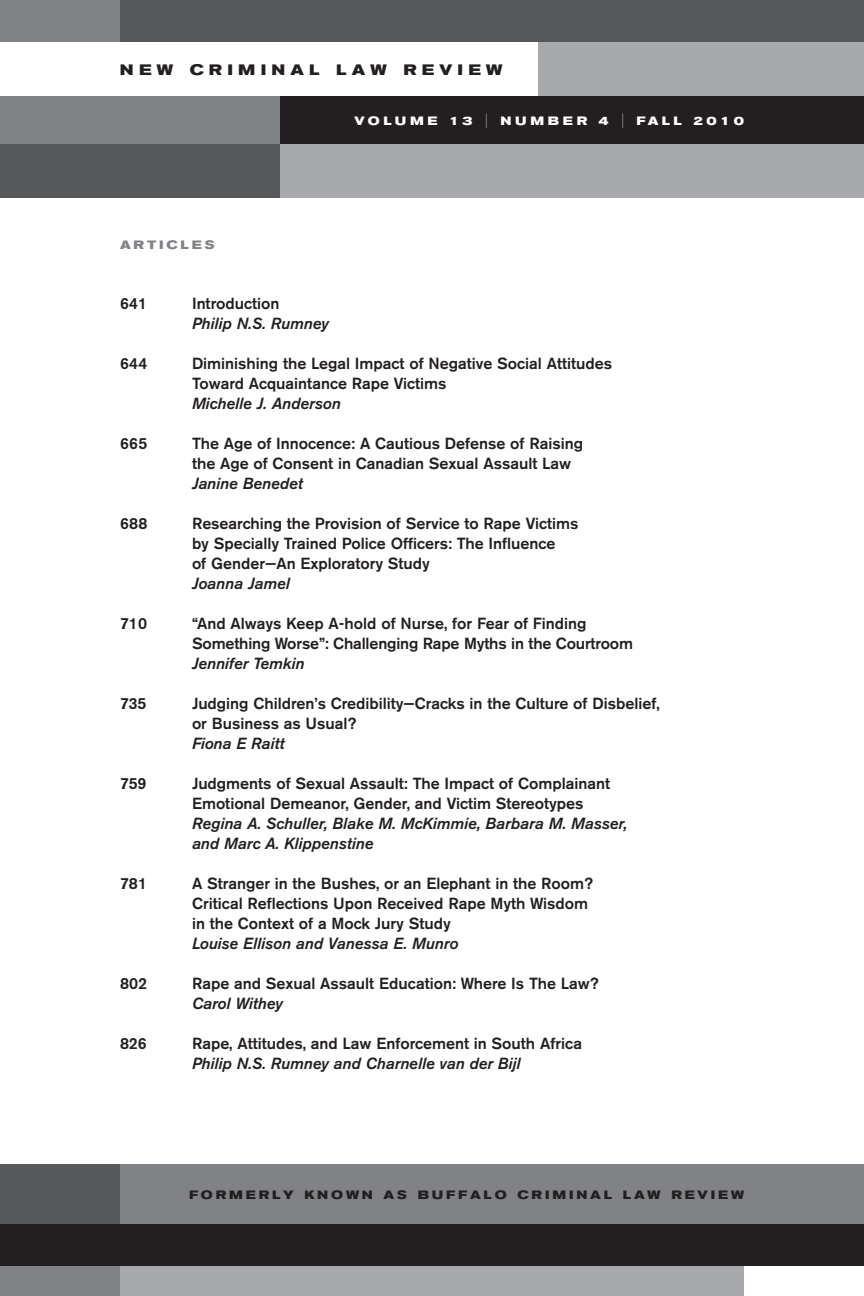
<style>
.page{position:relative;width:864px;height:1296px;background:#fff}
.page>*{position:absolute;margin:0;border:0;box-sizing:border-box;transform-origin:0 0}
.t1{font:500 16px/20px "Akzidenz Grotesk BE";color:#231f20}
.t2{font:italic 500 16px/20px "Akzidenz Grotesk BE";color:#231f20}
.t3{font:700 expanded 15px "Akzidenz Grotesk BE";letter-spacing:.35em;color:#231f20}
.t4{font:700 expanded 12px "Akzidenz Grotesk BE";letter-spacing:.24em;color:#231f20}
.t5{font:700 expanded 12px "Akzidenz Grotesk BE";letter-spacing:.28em;color:#fff}
.t6{font:700 expanded 12px "Akzidenz Grotesk BE";letter-spacing:.24em;color:#808285}
.s1{color:#939598}
</style>
<div class="page">
<div style="left:0;top:138px;width:292px;height:60px;background:#57585a"></div>
<div style="left:280px;top:138px;width:584px;height:60px;background:#a8a9ad"></div>
<div style="left:538px;top:34px;width:326px;height:72px;background:#a8a9ad"></div>
<div style="left:0;top:96px;width:292px;height:48px;background:#808285"></div>
<div style="left:0;top:1260px;width:138px;height:36px;background:#808285"></div>
<div style="left:0;top:0;width:126px;height:42px;background:#808285"></div>
<div style="left:120px;top:0;width:744px;height:42px;background:#57585a"></div>
<div style="left:120px;top:1260px;width:624px;height:36px;background:#a8a9ad"></div>
<div style="left:280px;top:96px;width:584px;height:48px;background:#231f20"></div>
<div style="left:0;top:1218px;width:864px;height:48px;background:#231f20"></div>
<div style="left:0;top:1164px;width:138px;height:60px;background:#57585a"></div>
<div style="left:120px;top:1164px;width:744px;height:60px;background:#808285"></div>
<p class="t3" style="left:120px;top:61px;width:19px">NEW</p>
<p class="t3" style="left:190px;top:61px;width:117px">CRIM INAL</p>
<p class="t3" style="left:336px;top:61px;width:35px">L AW</p>
<p class="t3" style="left:403px;top:61px;width:18px">REV</p>
<p class="t3" style="left:458px;top:61px;width:29px">I EW</p>
<p class="t6" style="left:120px;top:238px;width:25px">ARTI</p>
<p class="t6" style="left:167px;top:238px;width:49px">CLES</p>
<p class="t5" style="left:355px;top:113px;width:70px">VOLUME</p>
<p class="t5" style="left:449px;top:113px;width:97px">13 <span class="s1">|</span> N UMBE</p>
<p class="t5" style="left:577px;top:113px;width:63px">R 4 <span class="s1">|</span> FALL</p>
<p class="t5" style="left:693px;top:113px;width:52px">2010</p>
<p class="t1" style="left:120px;top:294px;width:29px">641</p>
<p class="t1" style="left:192px;top:294px;width:89px">Introduction</p>
<p class="t2" style="left:192px;top:314px;width:138px">Philip N.S. Rumney</p>
<p class="t1" style="left:120px;top:354px;width:29px">644</p>
<p class="t1" style="left:192px;top:354px;width:422px">Diminishing the Legal Impact of Negative Social Attitudes<br>Toward Acquaintance Rape Victims</p>
<p class="t2" style="left:192px;top:394px;width:150px">Michelle J. Anderson</p>
<p class="t1" style="left:120px;top:434px;width:29px">665</p>
<p class="t1" style="left:192px;top:434px;width:393px">The Age of Innocence: A Cautious Defense of Raising the Age of Consent in Canadian Sexual Assault Law</p>
<p class="t2" style="left:192px;top:474px;width:112px">Janine Benedet</p>
<p class="t1" style="left:120px;top:514px;width:29px">688</p>
<p class="t1" style="left:192px;top:514px;width:388px">Researching the Provision of Service to Rape Victims by Specially Trained Police Officers: The Influence<br>of Gender—An Exploratory Study</p>
<p class="t2" style="left:192px;top:574px;width:99px">Joanna Jamel</p>
<p class="t1" style="left:120px;top:614px;width:28px">710</p>
<p class="t1" style="left:192px;top:614px;width:443px">“And Always Keep A-hold of Nurse, for Fear of Finding<br>Something Worse”: Challenging Rape Myths in the Courtroom</p>
<p class="t2" style="left:192px;top:654px;width:114px">Jennifer Temkin</p>
<p class="t1" style="left:120px;top:694px;width:28px">735</p>
<p class="t1" style="left:192px;top:694px;width:469px">Judging Children’s Credibility—Cracks in the Culture of Disbelief, or Business as Usual?</p>
<p class="t2" style="left:192px;top:734px;width:94px">Fiona E Raitt</p>
<p class="t1" style="left:120px;top:774px;width:28px">759</p>
<p class="t1" style="left:192px;top:774px;width:420px">Judgments of Sexual Assault: The Impact of Complainant<br>Emotional Demeanor, Gender, and Victim Stereotypes</p>
<p class="t2" style="left:192px;top:814px;width:437px">Regina A. Schuller, Blake M. McKimmie, Barbara M. Masser, and Marc A. Klippenstine</p>
<p class="t1" style="left:120px;top:874px;width:28px">781</p>
<p class="t1" style="left:192px;top:874px;width:403px">A Stranger in the Bushes, or an Elephant in the Room?<br>Critical Reflections Upon Received Rape Myth Wisdom in the Context of a Mock Jury Study</p>
<p class="t2" style="left:192px;top:934px;width:268px">Louise Ellison and Vanessa E. Munro</p>
<p class="t1" style="left:120px;top:974px;width:29px">802</p>
<p class="t1" style="left:192px;top:974px;width:408px">Rape and Sexual Assault Education: Where Is The Law?</p>
<p class="t2" style="left:192px;top:994px;width:92px">Carol Withey</p>
<p class="t1" style="left:120px;top:1034px;width:28px">826</p>
<p class="t1" style="left:192px;top:1034px;width:392px">Rape, Attitudes, and Law Enforcement in South Africa</p>
<p class="t2" style="left:192px;top:1054px;width:330px">Philip N.S. Rumney and Charnelle van der Bijl</p>
<p class="t4" style="left:189px;top:1187px;width:54px">FORME</p>
<p class="t4" style="left:259px;top:1187px;width:25px">RLY</p>
<p class="t4" style="left:304px;top:1187px;width:92px">KNOWN AS</p>
<p class="t4" style="left:418px;top:1187px;width:185px">BUFFAL O CRIM INAL</p>
<p class="t4" style="left:623px;top:1187px;width:26px">LAW</p>
<p class="t4" style="left:671px;top:1187px;width:13px">REV</p>
<p class="t4" style="left:711px;top:1187px;width:22px">IEW</p>
</div>
